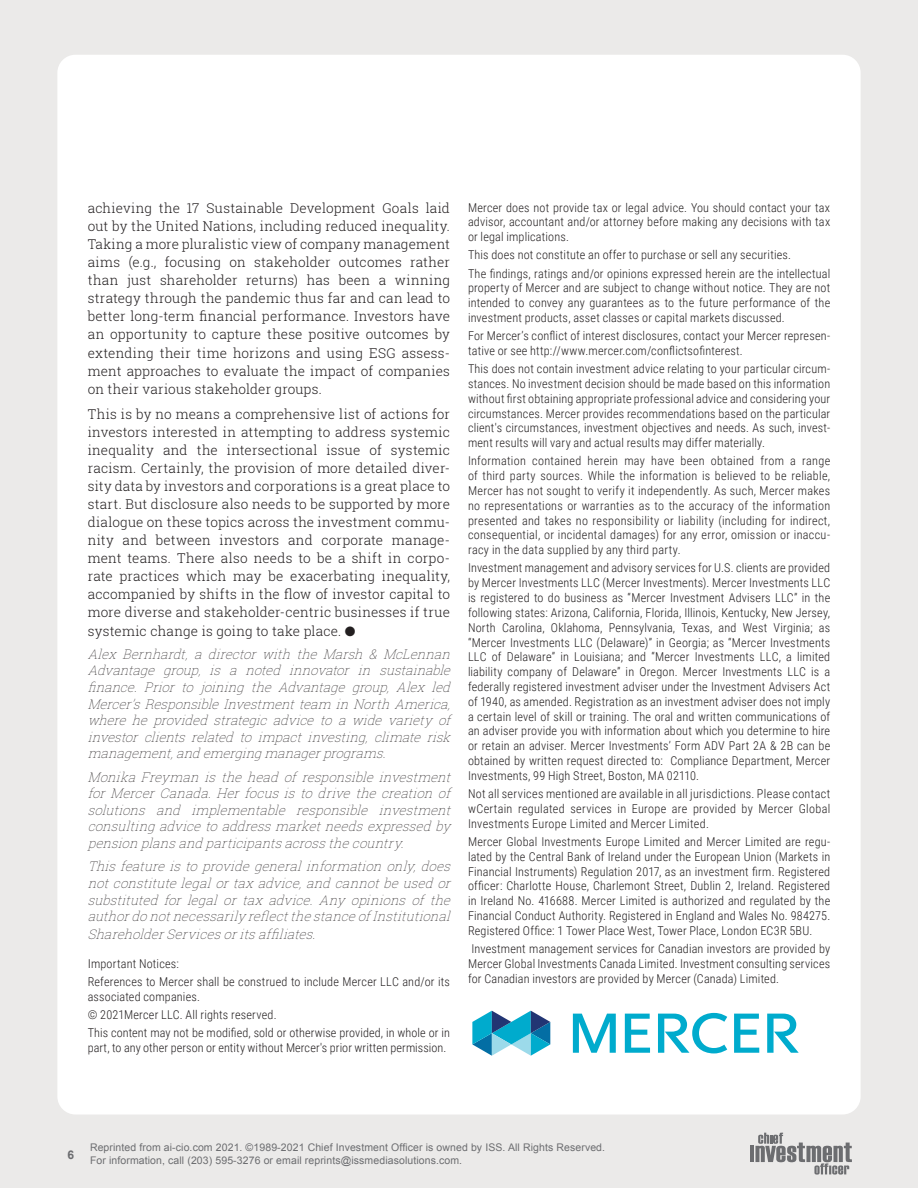
<style>
.page{position:relative;width:918px;height:1188px;background:#ebeae9}
.page>*{position:absolute;margin:0;border:0;box-sizing:border-box;transform-origin:0 0}
.A__first_body{font:300 13.5px/18.1px "Roboto Slab";letter-spacing:.015em;color:#231f20;text-align:justify}
.A__first_body-2{font:italic 100 13.2px/16.6px "Roboto Slab";color:#231f20;text-align:justify}
.A__first_body-3{font:300 12.15px/14.9px "Roboto Condensed";letter-spacing:.015em;color:#231f20;text-align:justify}
.t1{font:700 12px "Arial";color:#6c6d70}
.t2{font:10.5px/12.6px "Arial";letter-spacing:.01em;color:#6c6d70}
.s1{font-family:"Roboto"}
</style>
<div class="page">
<div style="left:57px;top:55px;width:804px;height:1059px;background:#fff;border-radius:18px"></div>
<hr style="left:750px;top:1146px;width:4px;height:16px;background:#6c6d70">
<svg style="left:755px;top:1133px;width:97px;height:42px"></svg>
<svg style="left:625px;top:1014px;width:25px;height:39px"></svg>
<svg style="left:658px;top:1013px;width:69px;height:40px"></svg>
<svg style="left:767px;top:1014px;width:32px;height:39px"></svg>
<svg style="left:734px;top:1014px;width:25px;height:39px"></svg>
<svg style="left:573px;top:1014px;width:43px;height:39px"></svg>
<svg style="left:472px;top:1011px;width:78px;height:45px"></svg>
<p class="A__first_body" style="left:88px;top:199px;width:364px">achieving the 17 Sustainable Development Goals laid out by the United Nations, including reduced inequality.<br>Taking a more pluralistic view of company management aims (e.g., focusing on stakeholder outcomes rather than just shareholder returns) has been a winning strategy through the pandemic thus far and can lead to better long-term financial performance. Investors have an opportunity to capture these positive outcomes by extending their time horizons and using ESG assess&shy;ment approaches to evaluate the impact of companies on their various stakeholder groups.</p>
<p class="A__first_body" style="left:88px;top:404px;width:364px">This is by no means a comprehensive list of actions for investors interested in attempting to address systemic inequality and the intersectional issue of systemic racism. Certainly, the provision of more detailed diver&shy;sity data by investors and corporations is a great place to start. But disclosure also needs to be supported by more dialogue on these topics across the investment commu&shy;nity and between investors and corporate manage&shy;ment teams. There also needs to be a shift in corpo&shy;rate practices which may be exacerbating inequality, accompanied by shifts in the flow of investor capital to more diverse and stakeholder-centric businesses if true systemic change is going to take place. ●</p>
<p class="A__first_body-2" style="left:88px;top:645px;width:368px">Alex Bernhardt, a director with the Marsh &amp; McLennan Advantage group, is a noted innovator in sustainable finance. Prior to joining the Advantage group, Alex led Mercer’sResponsibleInvestmentteam inNorthAmerica, where he provided strategic advice to a wide variety of investor clients related to impact investing, climate risk management,andemergingmanagerprograms.</p>
<p class="A__first_body-2" style="left:88px;top:768px;width:368px">Monika Freyman is the head of responsible investment for Mercer Canada. Her focus is to drive the creation of solutions and implementable responsible investment consultingadvicetoaddressmarketneedsexpressedby pension plansandparticipantsacrossthecountry.</p>
<p class="A__first_body-2" style="left:88px;top:858px;width:368px">Thisfeatureistoprovidegeneralinformation only,does notconstitutelegalortaxadvice,andcannotbeusedor substituted for legal or tax advice. Any opinions of the authordonotnecessarilyreflectthestanceofInstitutional</p>
<p class="A__first_body-2" style="left:88px;top:926px;width:234px">ShareholderServicesoritsaffiliates.</p>
<p class="A__first_body-3" style="left:88px;top:955px;width:93px"><span class="s1">I</span>mportant Notices:</p>
<p class="A__first_body-3" style="left:88px;top:974px;width:364px">References to Mercer shall be construed to include Mercer LLC and/or its associated companies.</p>
<p class="A__first_body-3" style="left:88px;top:1007px;width:190px">© 2021Mercer LLC. All rights reserved.</p>
<p class="A__first_body-3" style="left:88px;top:1025px;width:364px">This content may not be modified, sold or otherwise provided, in whole or in part, to any other person or entity without Mercer's prior written permission.</p>
<p class="A__first_body-3" style="left:468px;top:199px;width:364px">Mercer does not provide tax or legal advice. You should contact your tax advisor, accountant and/or attorney before making any decisions with tax or legal implications.</p>
<p class="A__first_body-3" style="left:468px;top:247px;width:325px">This does not constitute an offer to purchase or sell any securities.</p>
<p class="A__first_body-3" style="left:468px;top:265px;width:364px">The findings, ratings and/or opinions expressed herein are the intellectual property of Mercer and are subject to change without notice. They are not intended to convey any guarantees as to the future performance of the investment products, asset classes or capital markets discussed.</p>
<p class="A__first_body-3" style="left:468px;top:328px;width:364px">For Mercer’s conflict of interest disclosures, contact your Mercer represen&shy;tative or see http://www.mercer.com/conflictsofinterest.</p>
<p class="A__first_body-3" style="left:468px;top:361px;width:364px">This does not contain investment advice relating to your particular circum&shy;stances. No investment decision should be made based on this information without first obtaining appropriate professional advice and considering your circumstances. Mercer provides recommendations based on the particular client's circumstances, investment objectives and needs. As such, invest&shy;ment results will vary and actual results may differ materially.</p>
<p class="A__first_body-3" style="left:468px;top:453px;width:364px">Information contained herein may have been obtained from a range of third party sources. While the information is believed to be reliable, Mercer has not sought to verify it independently. As such, Mercer makes no representations or warranties as to the accuracy of the information presented and takes no responsibility or liability (including for indirect, consequential, or incidental damages) for any error, omission or inaccu&shy;racy in the data supplied by any third party.</p>
<p class="A__first_body-3" style="left:468px;top:560px;width:364px">Investment management and advisory services for U.S. clients are provided by Mercer Investments LLC (Mercer Investments). Mercer Investments LLC is registered to do business as “Mercer Investment Advisers LLC” in the following states: Arizona, California, Florida, Illinois, Kentucky, New Jersey, North Carolina, Oklahoma, Pennsylvania, Texas, and West Virginia; as “Mercer Investments LLC (Delaware)” in Georgia; as “Mercer Investments LLC of Delaware” in Louisiana; and “Mercer Investments LLC, a limited liability company of Delaware” in Oregon. Mercer Investments LLC is a federally registered investment adviser under the Investment Advisers Act of 1940, as amended. Registration as an investment adviser does not imply a certain level of skill or training. The oral and written communications of an adviser provide you with information about which you determine to hire or retain an adviser. Mercer Investments’ Form ADV Part 2A &amp; 2B can be obtained by written request directed to: Compliance Department, Mercer Investments, 99 High Street, Boston, MA 02110.</p>
<p class="A__first_body-3" style="left:468px;top:786px;width:364px">Not all services mentioned are available in all jurisdictions. Please contact wCertain regulated services in Europe are provided by Mercer Global Investments Europe Limited and Mercer Limited.</p>
<p class="A__first_body-3" style="left:468px;top:834px;width:364px">Mercer Global Investments Europe Limited and Mercer Limited are regu&shy;lated by the Central Bank of Ireland under the European Union (Markets in Financial Instruments) Regulation 2017, as an investment firm. Registered officer: Charlotte House, Charlemont Street, Dublin 2, Ireland. Registered in Ireland No. 416688. Mercer Limited is authorized and regulated by the Financial Conduct Authority. Registered in England and Wales No. 984275.<br>Registered Office: 1 Tower Place West, Tower Place, London EC3R 5BU.</p>
<p class="A__first_body-3" style="left:468px;top:941px;width:364px">Investment management services for Canadian investors are provided by Mercer Global Investments Canada Limited. Investment consulting services for Canadian investors are provided by Mercer (Canada) Limited.</p>
<p class="t1" style="left:68px;top:1146px;width:8px">6</p>
<p class="t2" style="left:90px;top:1141px;width:517px">Reprinted from ai-cio.com 2021. ©1989-2021 Chief Investment Officer is owned by ISS. All Rights Reserved.<br>For information, call (203) 595-3276 or email reprints@issmediasolutions.com.</p>
</div>
